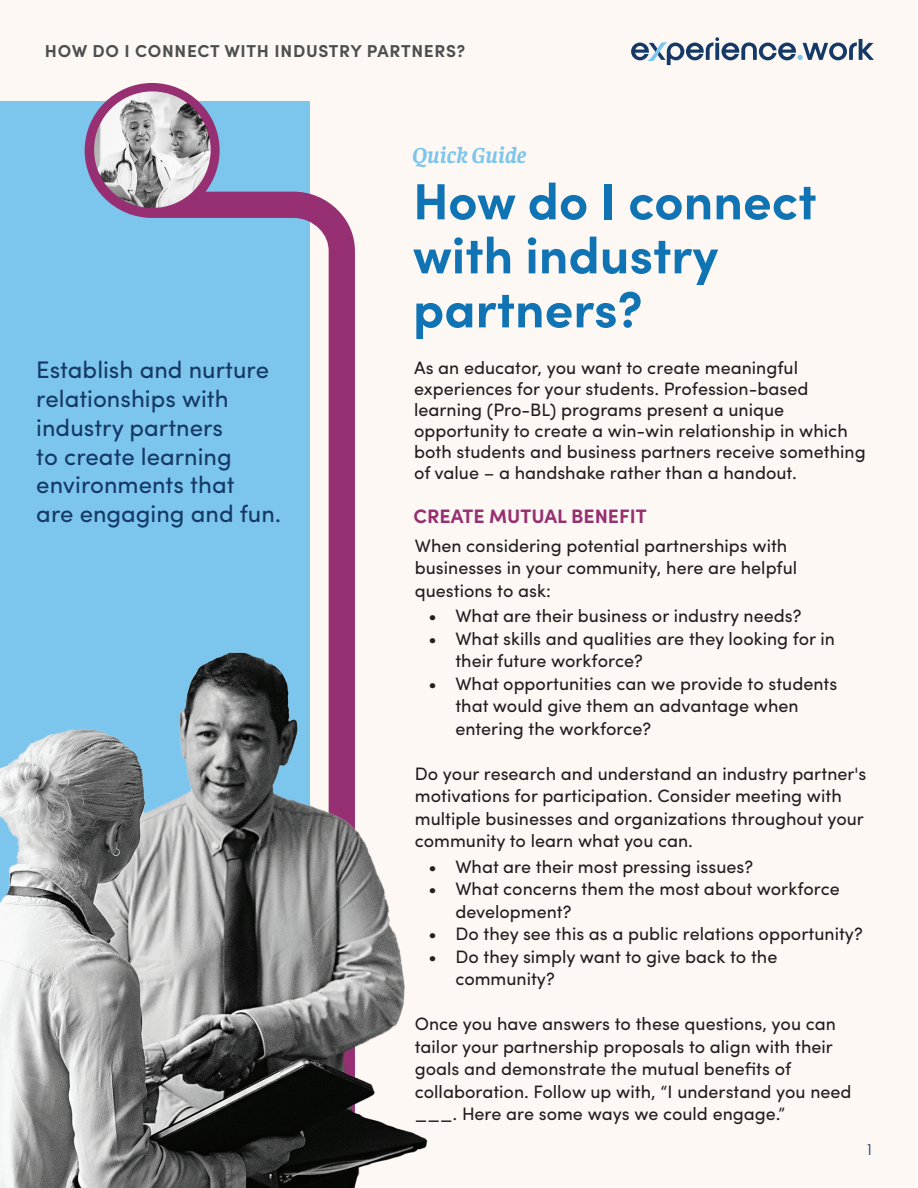
<style>
.page{position:relative;width:918px;height:1188px;background:#fff}
.page>*{position:absolute;margin:0;border:0;box-sizing:border-box;transform-origin:0 0}
.t1{font:700 51px/54px "Sofia Pro";color:#1073b3}
.t2{font:24px/28.8px "Sofia Pro";color:#153967}
.t3{font:italic 700 23.1px "Faustina";color:#7cc5ed}
.t4{font:700 19.5px "Sofia Pro";color:#973072}
.t5{font:18px/22.5px "Sofia Pro";color:#231f20}
.t6{font:700 17.25px "Sofia Pro";letter-spacing:.04em;color:#4d4e4e}
.t7{font:15px "Century Gothic";color:#153967}
</style>
<div class="page">
<div style="left:1px;top:1px;width:916px;height:1186px;background:#fdf8f3"></div>
<div style="left:1px;top:102px;width:309px;height:960px;background:#7cc5ed"></div>
<svg style="left:85px;top:83px;width:270px;height:570px"></svg>
<svg style="left:631px;top:37px;width:243px;height:28px"></svg>
<img style="left:94px;top:91px;width:117px;height:117px;border-radius:58px">
<img style="left:0;top:653px;width:428px;height:535px">
<p class="t6" style="left:45px;top:38px;width:422px">HOW DO I CONNECT WITH INDUSTRY PARTNERS?</p>
<p class="t3" style="left:412px;top:140px;width:116px">Quick Guide</p>
<h2 class="t2" style="left:36px;top:354px;width:246px">Establish and nurture relationships with industry partners<br>to create learning environments that<br>are engaging and fun.</h2>
<h1 class="t1" style="left:413px;top:170px;width:405px">How do I connect with industry partners?</h1>
<p class="t5" style="left:414px;top:356px;width:453px;line-height:21px">As an educator, you want to create meaningful experiences for your students. Profession-based learning (Pro-BL) programs present a unique opportunity to create a win-win relationship in which both students and business partners receive something of value – a handshake rather than a handout.</p>
<p class="t4" style="left:414px;top:501px;width:235px">CREATE MUTUAL BENEFIT</p>
<p class="t5" style="left:415px;top:533px;width:384px">When considering potential partnerships with businesses in your community, here are helpful questions to ask:</p>
<p class="t5" style="left:428px;top:603px;width:375px">• What are their business or industry needs?</p>
<p class="t5" style="left:455px;top:626px;width:381px;text-indent:-27px">• What skills and qualities are they looking for in their future workforce?</p>
<p class="t5" style="left:455px;top:671px;width:383px;text-indent:-27px">• What opportunities can we provide to students that would give them an advantage when entering the workforce?</p>
<p class="t5" style="left:415px;top:761px;width:453px">Do your research and understand an industry partner's motivations for participation. Consider meeting with multiple businesses and organizations throughout your community to learn what you can.</p>
<p class="t5" style="left:428px;top:854px;width:326px">• What are their most pressing issues?</p>
<p class="t5" style="left:455px;top:876px;width:386px;text-indent:-27px">• What concerns them the most about workforce development?</p>
<p class="t5" style="left:428px;top:921px;width:436px">• Do they see this as a public relations opportunity?</p>
<p class="t5" style="left:455px;top:944px;width:324px;text-indent:-27px">• Do they simply want to give back to the community?</p>
<p class="t5" style="left:415px;top:1011px;width:438px">Once you have answers to these questions, you can tailor your partnership proposals to align with their goals and demonstrate the mutual benefits of collaboration. Follow up with, “I understand you need ___. Here are some ways we could engage.”</p>
<p class="t7" style="left:866px;top:1140px;width:10px">1</p>
</div>
